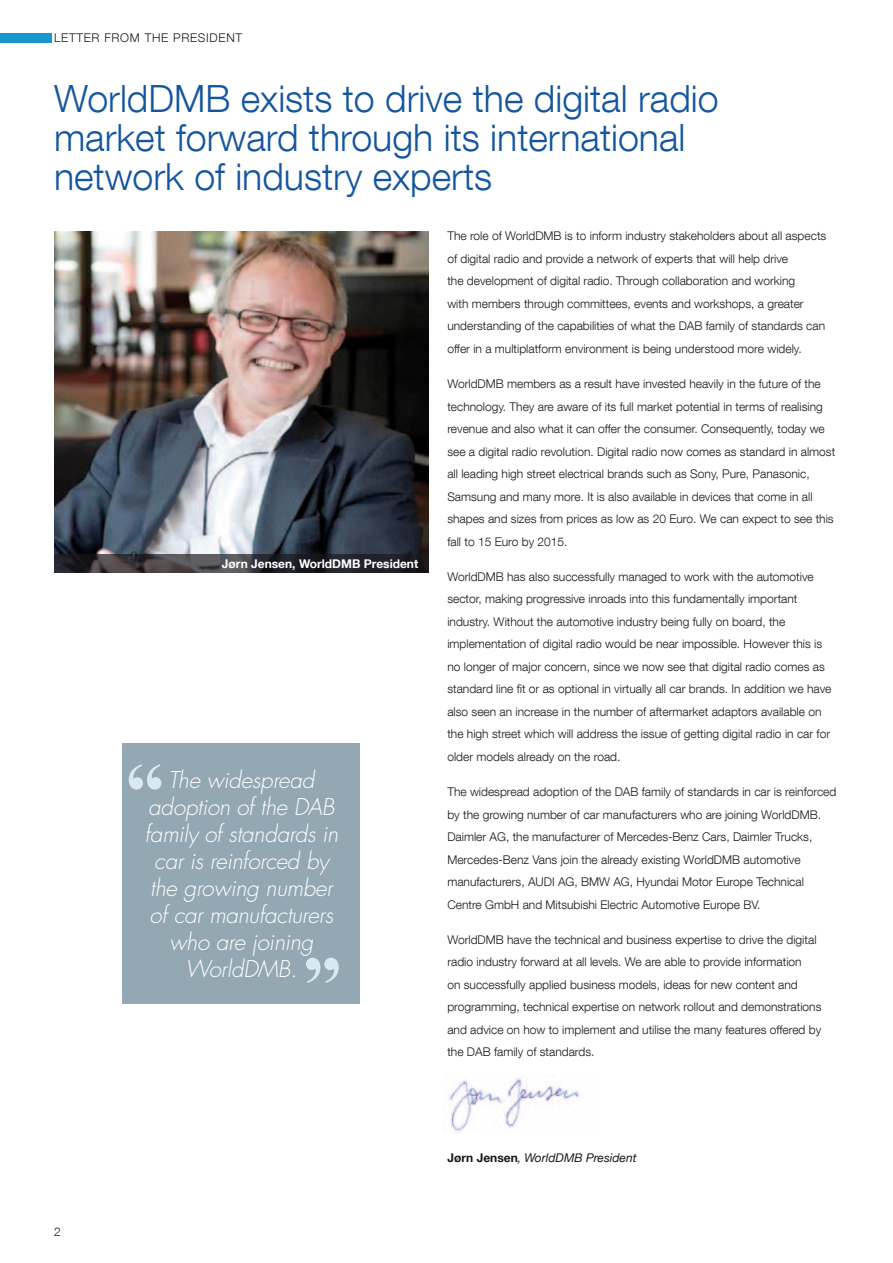
<style>
.page{position:relative;width:893px;height:1263px;background:#fff}
.page>*{position:absolute;margin:0;border:0;box-sizing:border-box;transform-origin:0 0}
.t1{font:300 37.5px/39px "Helvetica Neue LT Com";color:#13559f}
.t2{font:italic 300 22.5px/27px "Futura LT Pro";letter-spacing:-.01em;color:#fff;text-align:center}
.t3{font:300 12px/22.5px "Helvetica Neue LT Com";color:#1a171c}
.t4{font:italic 12px "Helvetica Neue";color:#1a171c}
.t5{font:700 12px "Helvetica Neue LT Com";color:#fff}
.s1{font-weight:700;font-style:normal}
</style>
<div class="page">
<div style="left:0;top:33px;width:52px;height:9px;background:#1795cf"></div>
<img style="left:449px;top:1078px;width:131px;height:55px">
<div style="left:123px;top:743px;width:237px;height:260px;background:#94a8b3"></div>
<svg style="left:129px;top:764px;width:32px;height:26px"></svg>
<svg style="left:306px;top:958px;width:33px;height:25px"></svg>
<img style="left:54px;top:231px;width:375px;height:324px">
<svg style="left:54px;top:555px;width:375px;height:18px;background:#323136"></svg>
<p class="t3" style="left:54px;top:26px;width:16px">Letter</p>
<p class="t3" style="left:104px;top:26px;width:10px">from</p>
<p class="t3" style="left:145px;top:26px;width:45px">the Preside</p>
<p class="t3" style="left:226px;top:26px;width:14px">nt</p>
<h1 class="t1" style="left:54px;top:78px;width:666px">WorldDMB exists to drive the digital radio market forward through its international network of industry experts</h1>
<p class="t3" style="left:447px;top:225px;width:380px">The role of WorldDMB is to inform industry stakeholders about all aspects of digital radio and provide a network of experts that will help drive<br>the development of digital radio. Through collaboration and working<br>with members through committees, events and workshops, a greater understanding of the capabilities of what the DAB family of standards can offer in a multiplatform environment is being understood more widely.</p>
<p class="t3" style="left:447px;top:372px;width:389px">WorldDMB members as a result have invested heavily in the future of the technology. They are aware of its full market potential in terms of realising revenue and also what it can offer the consumer. Consequently, today we see a digital radio revolution. Digital radio now comes as standard in almost all leading high street electrical brands such as Sony, Pure, Panasonic, Samsung and many more. It is also available in devices that come in all shapes and sizes from prices as low as 20 Euro. We can expect to see this fall to 15 Euro by 2015.</p>
<p class="t3" style="left:447px;top:565px;width:386px">WorldDMB has also successfully managed to work with the automotive sector, making progressive inroads into this fundamentally important industry. Without the automotive industry being fully on board, the implementation of digital radio would be near impossible. However this is no longer of major concern, since we now see that digital radio comes as standard line fit or as optional in virtually all car brands. In addition we have also seen an increase in the number of aftermarket adaptors available on the high street which will address the issue of getting digital radio in car for older models already on the road.</p>
<p class="t3" style="left:447px;top:780px;width:391px">The widespread adoption of the DAB family of standards in car is reinforced by the growing number of car manufacturers who are joining WorldDMB.<br>Daimler AG, the manufacturer of Mercedes-Benz Cars, Daimler Trucks, Mercedes-Benz Vans join the already existing WorldDMB automotive manufacturers, AUDI AG, BMW AG, Hyundai Motor Europe Technical Centre GmbH and Mitsubishi Electric Automotive Europe BV.</p>
<p class="t3" style="left:447px;top:928px;width:376px">WorldDMB have the technical and business expertise to drive the digital radio industry forward at all levels. We are able to provide information<br>on successfully applied business models, ideas for new content and programming, technical expertise on network rollout and demonstrations and advice on how to implement and utilise the many features offered by the DAB family of standards.</p>
<p class="t5" style="left:222px;top:556px;width:198px">Jørn Jensen, WorldDMB President</p>
<h2 class="t2" style="left:145px;top:766px;width:195px">The widespread adoption of the DAB family of standards in car is reinforced by the growing number of car manufacturers who are joining<br>WorldDMB.</h2>
<p class="t3" style="left:54px;top:1220px;width:8px">2</p>
<p class="t4" style="left:447px;top:1151px;width:191px"><span class="s1">Jørn Jensen</span>, WorldDMB President</p>
</div>
